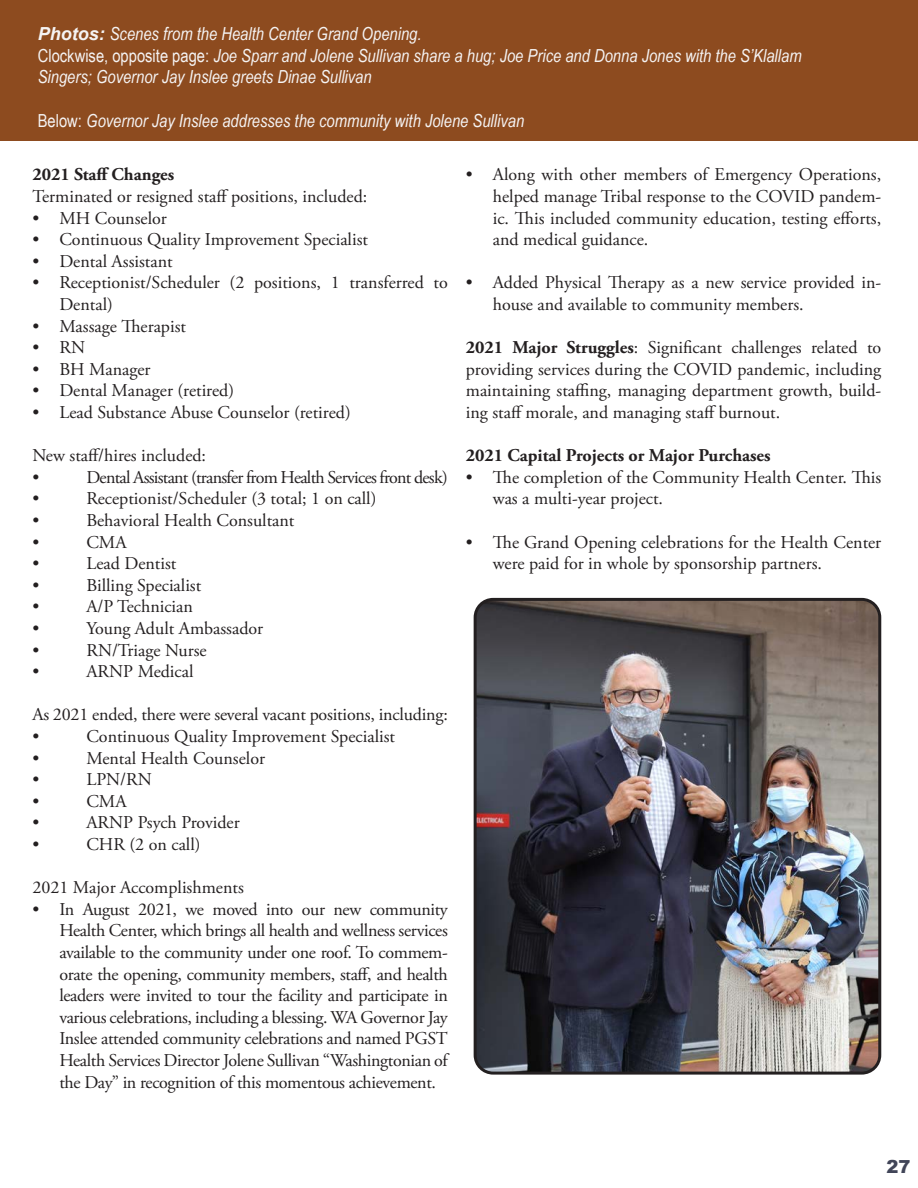
<style>
.page{position:relative;width:918px;height:1188px;background:#fff}
.page>*{position:absolute;margin:0;border:0;box-sizing:border-box;transform-origin:0 0}
.t1{font:18px/21.6px "Adobe Garamond Pro";color:#231f20}
.t2{font:italic 18px/21.6px "Arial Narrow";color:#f5f3f3}
.t3{font:18px "Adobe Garamond Pro";letter-spacing:-.04em;color:#231f20}
.t4{font:700 18px "Adobe Garamond Pro";color:#231f20}
.t5{font:900 18px "Arial";color:#414558}
.s1{font-family:"Arial";font-weight:700}
.s2{font-style:normal}
.s3{font-weight:700}
</style>
<div class="page">
<div style="left:0;top:0;width:918px;height:141px;background:#8d4b1f"></div>
<img style="left:475px;top:599px;width:405px;height:472px">
<div style="left:474px;top:598px;width:407px;height:477px;border:3px solid #231f20;border-radius:18px"></div>
<p class="t2" style="left:38px;top:23px;width:385px"><span class="s1">Photos:</span> Scenes from the Health Center Grand Opening.</p>
<p class="t2" style="left:38px;top:44px;width:765px"><span class="s2">Clockwise, opposite page:</span> Joe Sparr and Jolene Sullivan share a hug; Joe Price and Donna Jones with the S’Klallam<br>Singers; Governor Jay Inslee greets Dinae Sullivan</p>
<p class="t2" style="left:38px;top:109px;width:488px"><span class="s2">Below:</span> Governor Jay Inslee addresses the community with Jolene Sullivan</p>
<p class="t4" style="left:32px;top:164px;width:143px">2021 Staff Changes</p>
<p class="t1" style="left:32px;top:186px;width:337px">Terminated or resigned staff positions, included:</p>
<p class="t1" style="left:32px;top:208px;width:136px">• MH Counselor</p>
<p class="t1" style="left:32px;top:229px;width:337px">• Continuous Quality Improvement Specialist</p>
<p class="t1" style="left:32px;top:251px;width:142px">• Dental Assistant</p>
<p class="t1" style="left:59px;top:273px;width:390px;text-indent:-27px">• Receptionist/Scheduler (2 positions, 1 transferred to<br>Dental)</p>
<p class="t1" style="left:32px;top:316px;width:155px">• Massage Therapist</p>
<p class="t1" style="left:32px;top:337px;width:54px">• RN</p>
<p class="t1" style="left:32px;top:359px;width:120px">• BH Manager</p>
<p class="t1" style="left:32px;top:381px;width:203px">• Dental Manager (retired)</p>
<p class="t1" style="left:32px;top:402px;width:320px">• Lead Substance Abuse Counselor (retired)</p>
<p class="t1" style="left:32px;top:445px;width:175px">New staff/hires included:</p>
<p class="t1" style="left:32px;top:467px;width:8px">•</p>
<p class="t3" style="left:86px;top:466px;width:363px">Dental Assistant (transfer from Health Services front desk)</p>
<p class="t1" style="left:32px;top:489px;width:8px">•</p>
<p class="t1" style="left:86px;top:489px;width:292px">Receptionist/Scheduler (3 total; 1 on call)</p>
<p class="t1" style="left:32px;top:510px;width:8px">•</p>
<p class="t1" style="left:86px;top:510px;width:210px">Behavioral Health Consultant</p>
<p class="t1" style="left:32px;top:532px;width:8px">•</p>
<p class="t1" style="left:86px;top:532px;width:42px">CMA</p>
<p class="t1" style="left:32px;top:553px;width:8px">•</p>
<p class="t1" style="left:86px;top:553px;width:92px">Lead Dentist</p>
<p class="t1" style="left:32px;top:575px;width:8px">•</p>
<p class="t1" style="left:86px;top:575px;width:116px">Billing Specialist</p>
<p class="t1" style="left:32px;top:597px;width:8px">•</p>
<p class="t1" style="left:86px;top:597px;width:108px">A/P Technician</p>
<p class="t1" style="left:32px;top:618px;width:8px">•</p>
<p class="t1" style="left:86px;top:618px;width:178px">Young Adult Ambassador</p>
<p class="t1" style="left:32px;top:640px;width:8px">•</p>
<p class="t1" style="left:86px;top:640px;width:122px">RN/Triage Nurse</p>
<p class="t1" style="left:32px;top:661px;width:8px">•</p>
<p class="t1" style="left:86px;top:661px;width:109px">ARNP Medical</p>
<p class="t1" style="left:32px;top:705px;width:417px">As 2021 ended, there were several vacant positions, including:</p>
<p class="t1" style="left:32px;top:726px;width:8px">•</p>
<p class="t1" style="left:86px;top:726px;width:310px">Continuous Quality Improvement Specialist</p>
<p class="t1" style="left:32px;top:748px;width:8px">•</p>
<p class="t1" style="left:86px;top:748px;width:180px">Mental Health Counselor</p>
<p class="t1" style="left:32px;top:769px;width:8px">•</p>
<p class="t1" style="left:86px;top:769px;width:67px">LPN/RN</p>
<p class="t1" style="left:32px;top:791px;width:8px">•</p>
<p class="t1" style="left:86px;top:791px;width:42px">CMA</p>
<p class="t1" style="left:32px;top:813px;width:8px">•</p>
<p class="t1" style="left:86px;top:813px;width:155px">ARNP Psych Provider</p>
<p class="t1" style="left:32px;top:834px;width:8px">•</p>
<p class="t1" style="left:86px;top:834px;width:116px">CHR (2 on call)</p>
<p class="t1" style="left:32px;top:877px;width:213px">2021 Major Accomplishments</p>
<p class="t1" style="left:59px;top:899px;width:390px;text-align:justify;text-indent:-27px">• In August 2021, we moved into our new community Health Center, which brings all health and wellness services available to the community under one roof. To commem&shy;orate the opening, community members, staff, and health leaders were invited to tour the facility and participate in various celebrations, including a blessing. WA Governor Jay Inslee attended community celebrations and named PGST Health Services Director Jolene Sullivan “Washingtonian of the Day” in recognition of this momentous achievement.</p>
<p class="t1" style="left:493px;top:165px;width:390px;text-align:justify;text-indent:-27px">• Along with other members of Emergency Operations, helped manage Tribal response to the COVID pandem&shy;ic. This included community education, testing efforts, and medical guidance.</p>
<p class="t1" style="left:493px;top:273px;width:390px;text-indent:-27px">• Added Physical Therapy as a new service provided in&shy;house and available to community members.</p>
<p class="t1" style="left:466px;top:337px;width:417px;text-align:justify"><span class="s3">2021 Major Struggles</span>: Significant challenges related to providing services during the COVID pandemic, including maintaining staffing, managing department growth, build&shy;ing staff morale, and managing staff burnout.</p>
<p class="t4" style="left:466px;top:445px;width:306px">2021 Capital Projects or Major Purchases</p>
<p class="t1" style="left:493px;top:467px;width:390px;text-indent:-27px">• The completion of the Community Health Center. This was a multi-year project.</p>
<p class="t1" style="left:493px;top:532px;width:390px;text-indent:-27px">• The Grand Opening celebrations for the Health Center were paid for in whole by sponsorship partners.</p>
<p class="t5" style="left:887px;top:1153px;width:26px">27</p>
</div>
